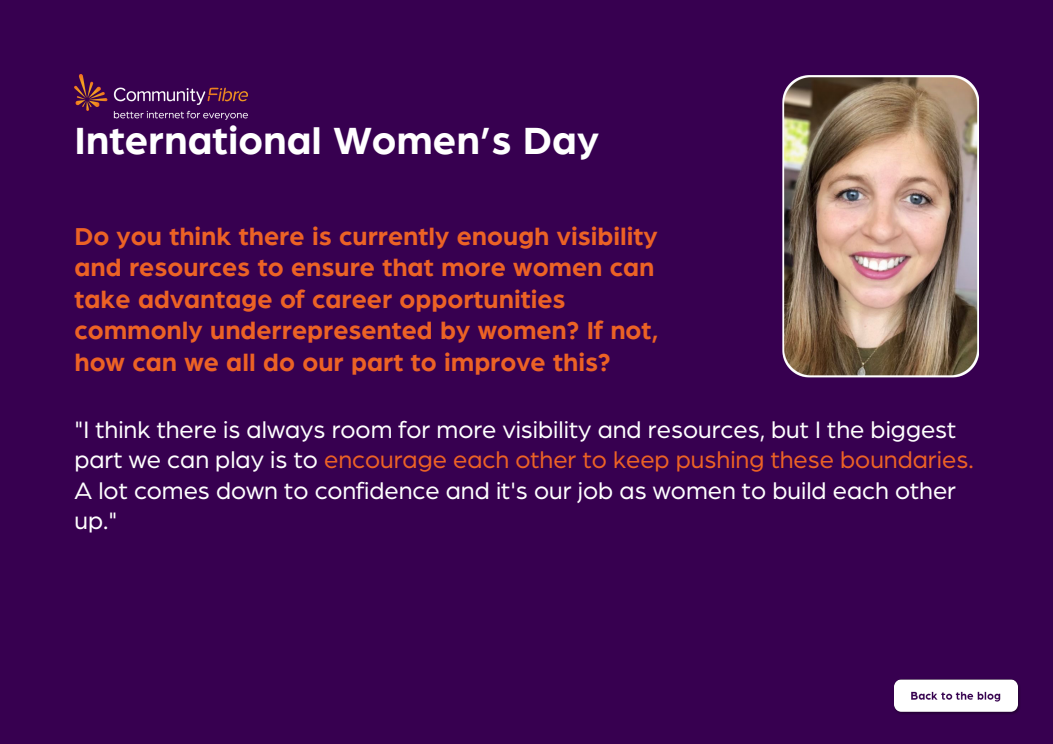
<style>
.page{position:relative;width:1053px;height:744px;background:#fff}
.page>*{position:absolute;margin:0;border:0;box-sizing:border-box;transform-origin:0 0}
.t1{font:700 40.8px "Arboria";color:#fff}
.t2{font:700 26.36px/31.5px "Arboria";color:#ec6225}
.t3{font:25.36px/30.3px "Arboria";color:#fff}
.s1{color:#ec6225}
</style>
<div class="page">
<div style="left:0;top:0;width:1052px;height:744px;background:#370050"></div>
<img style="left:894px;top:679px;width:125px;height:35px">
<img style="left:74px;top:74px;width:174px;height:46px">
<img style="left:782px;top:75px;width:196px;height:303px">
<h1 class="t1" style="left:74px;top:122px;width:526px">International Women’s Day</h1>
<p class="t2" style="left:74px;top:221px;width:586px">Do you think there is currently enough visibility and resources to ensure that more women can take advantage of career opportunities commonly underrepresented by women? If not, how can we all do our part to improve this?</p>
<p class="t3" style="left:74px;top:415px;width:900px">"I think there is always room for more visibility and resources, but I the biggest part we can play is to <span class="s1">encourage each other to keep pushing these boundaries.<br></span>A lot comes down to confidence and it's our job as women to build each other up."</p>
</div>
